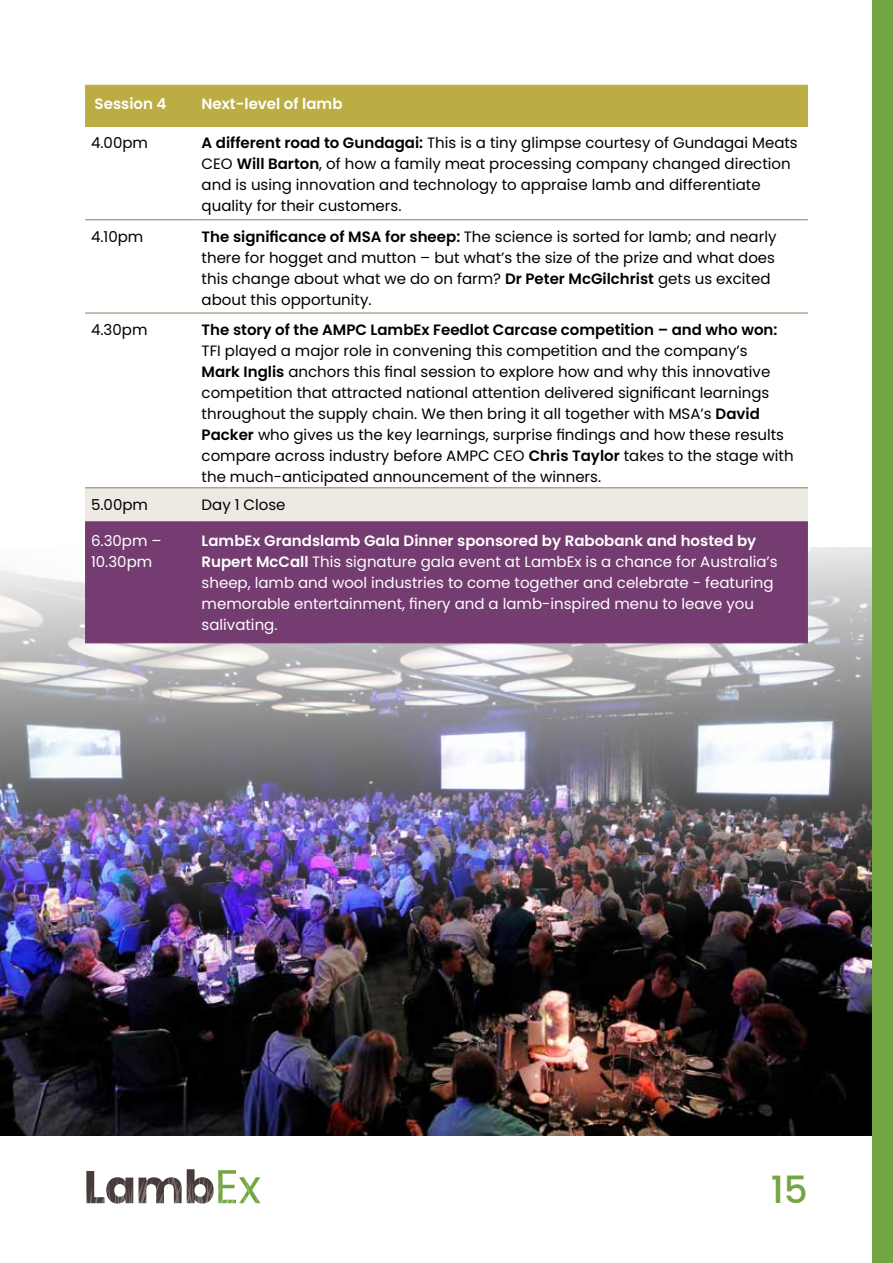
<style>
.page{position:relative;width:893px;height:1263px;background:#fff}
.page>*{position:absolute;margin:0;border:0;box-sizing:border-box;transform-origin:0 0}
.t1{font:500 37.5px "Poppins";color:#73a643}
.t2{font:15px/21px "Poppins";color:#000}
.t3{font:15px/21px "Poppins";color:#fff}
.t4{font:600 15px "Poppins";color:#000}
.t5{font:600 15px "Poppins";color:#fff}
.s1{font-weight:600}
</style>
<div class="page">
<svg style="left:86px;top:1169px;width:174px;height:35px"></svg>
<img style="left:0;top:548px;width:872px;height:587px">
<div style="left:85px;top:86px;width:723px;height:40px;background:#bcac44"></div>
<svg style="left:85px;top:220px;width:723px;height:93px"></svg>
<div style="left:85px;top:488px;width:723px;height:34px;background:#ede9e3"></div>
<div style="left:85px;top:523px;width:723px;height:120px;background:#743c71"></div>
<hr style="left:85px;top:219px;width:111px;height:1px;background:#907a58">
<hr style="left:196px;top:219px;width:612px;height:1px;background:#907a58">
<hr style="left:85px;top:313px;width:111px;height:1px;background:#907a58">
<hr style="left:196px;top:313px;width:612px;height:1px;background:#907a58">
<hr style="left:85px;top:487px;width:111px;height:1px;background:#907a58">
<hr style="left:196px;top:487px;width:612px;height:1px;background:#907a58">
<hr style="left:85px;top:126px;width:111px;height:1px;background:#bcac44">
<hr style="left:196px;top:126px;width:612px;height:1px;background:#bcac44">
<hr style="left:85px;top:85px;width:111px;height:1px;background:#bcac44">
<hr style="left:196px;top:85px;width:612px;height:1px;background:#bcac44">
<hr style="left:85px;top:522px;width:111px;height:1px;background:#743c71">
<hr style="left:196px;top:522px;width:612px;height:1px;background:#743c71">
<hr style="left:85px;top:643px;width:111px;height:1px;background:#743c71">
<hr style="left:196px;top:643px;width:612px;height:1px;background:#743c71">
<div style="left:872px;top:0;width:21px;height:1263px;background:#73a643"></div>
<p class="t5" style="left:95px;top:96px;width:73px">Session 4</p>
<p class="t5" style="left:202px;top:96px;width:142px">Next-level of lamb</p>
<p class="t2" style="left:91px;top:133px;width:59px">4.00pm</p>
<p class="t2" style="left:202px;top:133px;width:598px"><span class="s1">A different road to Gundagai:</span> This is a tiny glimpse courtesy of Gundagai Meats CEO <span class="s1">Will Barton</span>, of how a family meat processing company changed direction and is using innovation and technology to appraise lamb and differentiate quality for their customers.</p>
<p class="t2" style="left:91px;top:226px;width:54px">4.10pm</p>
<p class="t2" style="left:202px;top:226px;width:576px"><span class="s1">The significance of MSA for sheep:</span> The science is sorted for lamb; and nearly there for hogget and mutton – but what’s the size of the prize and what does this change about what we do on farm? <span class="s1">Dr Peter McGilchrist</span> gets us excited about this opportunity.</p>
<p class="t2" style="left:91px;top:319px;width:58px">4.30pm</p>
<p class="t4" style="left:202px;top:321px;width:577px">The story of the AMPC LambEx Feedlot Carcase competition – and who won:</p>
<p class="t2" style="left:202px;top:340px;width:593px">TFI played a major role in convening this competition and the company’s<br><span class="s1">Mark Inglis</span> anchors this final session to explore how and why this innovative competition that attracted national attention delivered significant learnings throughout the supply chain. We then bring it all together with MSA’s <span class="s1">David Packer</span> who gives us the key learnings, surprise findings and how these results compare across industry before AMPC CEO <span class="s1">Chris Taylor</span> takes to the stage with the much-anticipated announcement of the winners.</p>
<p class="t2" style="left:91px;top:494px;width:58px">5.00pm</p>
<p class="t2" style="left:202px;top:494px;width:85px">Day 1 Close</p>
<p class="t3" style="left:91px;top:530px;width:72px">6.30pm –<br>10.30pm</p>
<p class="t3" style="left:202px;top:530px;width:578px"><span class="s1">LambEx Grandslamb Gala Dinner sponsored by Rabobank and hosted by Rupert McCall</span> This signature gala event at LambEx is a chance for Australia’s sheep, lamb and wool industries to come together and celebrate - featuring memorable entertainment, finery and a lamb-inspired menu to leave you salivating.</p>
<h1 class="t1" style="left:771px;top:1168px;width:39px">15</h1>
</div>
